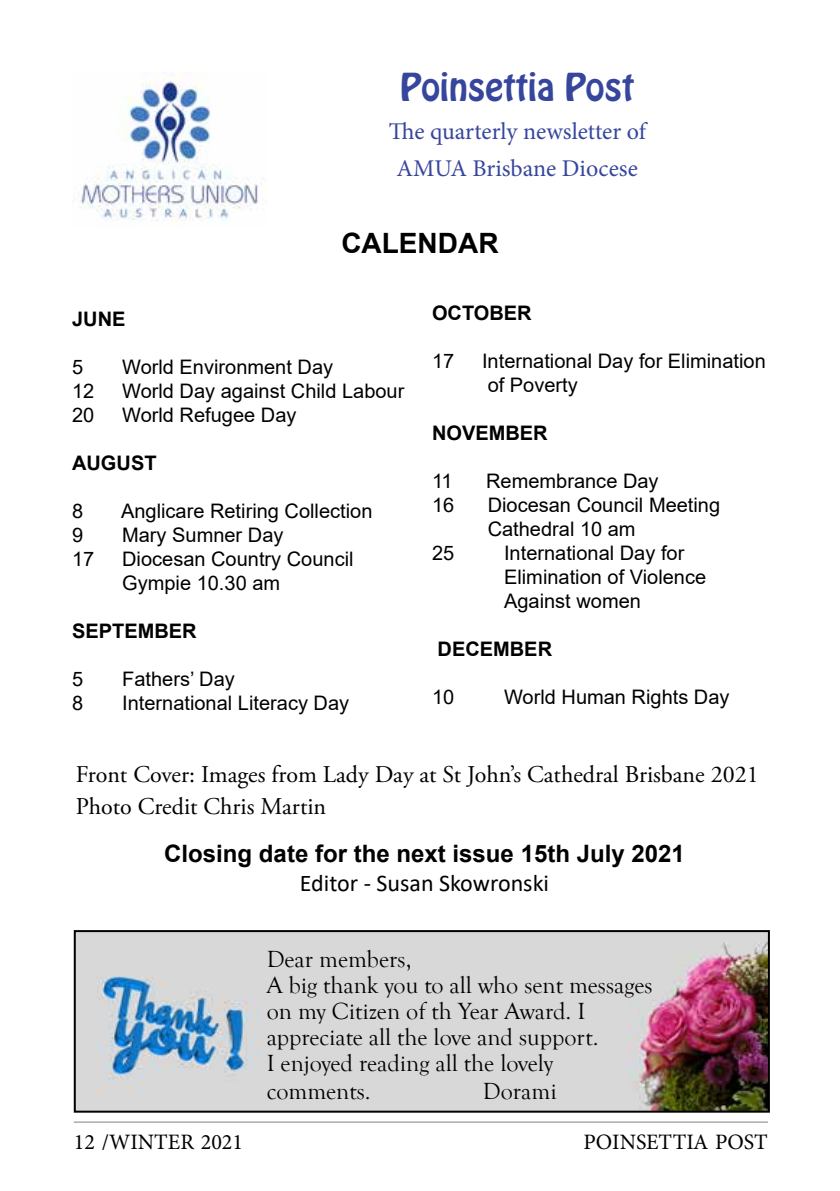
<style>
.page{position:relative;width:840px;height:1191px;background:#fff}
.page>*{position:absolute;margin:0;border:0;box-sizing:border-box;transform-origin:0 0}
.t1{font:34px "Hobo Std";color:#37469d}
.t2{font:700 28px "Arial";color:#000}
.t3{font:24px/26.4px "Goudy Old Style T";color:#000}
.t4{font:24px/32px "Adobe Garamond Pro";color:#000}
.t5{font:24px/37.6px "Minion Pro";color:#37469d;text-align:center}
.t6{font:700 24px "Arial";color:#000}
.t7{font:24px "Calibri";color:#000}
.t8{font:22px "Minion Pro";color:#000}
.t9{font:20px/24px "Arial";color:#000}
.t10{font:700 20px "Arial";color:#000}
</style>
<div class="page">
<hr style="left:74px;top:1121px;width:693px;height:1px;background:#7b8386">
<img style="left:72px;top:72px;width:192px;height:150px">
<img style="left:77px;top:933px;width:689px;height:176px">
<div style="left:74px;top:930px;width:695px;height:182px;border:2px solid #000"></div>
<h1 class="t1" style="left:400px;top:64px;width:235px">Poinsettia Post</h1>
<p class="t5" style="left:388px;top:112px;width:258px">The quarterly newsletter of<br>AMUA Brisbane Diocese</p>
<h2 class="t2" style="left:341px;top:224px;width:159px">CALENDAR</h2>
<p class="t10" style="left:72px;top:305px;width:55px">JUNE</p>
<p class="t9" style="left:72px;top:355px;width:13px">5</p>
<p class="t9" style="left:122px;top:355px;width:212px">World Environment Day</p>
<p class="t9" style="left:72px;top:379px;width:24px">12</p>
<p class="t9" style="left:122px;top:379px;width:283px">World Day against Child Labour</p>
<p class="t9" style="left:72px;top:403px;width:24px">20</p>
<p class="t9" style="left:122px;top:403px;width:176px">World Refugee Day</p>
<p class="t10" style="left:72px;top:449px;width:86px">AUGUST</p>
<p class="t9" style="left:72px;top:499px;width:13px">8</p>
<p class="t9" style="left:121px;top:499px;width:253px">Anglicare Retiring Collection</p>
<p class="t9" style="left:72px;top:523px;width:13px">9</p>
<p class="t9" style="left:122px;top:523px;width:163px">Mary Sumner Day</p>
<p class="t9" style="left:72px;top:547px;width:24px">17</p>
<p class="t9" style="left:122px;top:547px;width:233px">Diocesan Country Council<br>Gympie 10.30 am</p>
<p class="t10" style="left:72px;top:617px;width:126px">SEPTEMBER</p>
<p class="t9" style="left:72px;top:667px;width:13px">5</p>
<p class="t9" style="left:122px;top:667px;width:114px">Fathers’ Day</p>
<p class="t9" style="left:72px;top:691px;width:13px">8</p>
<p class="t9" style="left:122px;top:691px;width:228px">International Literacy Day</p>
<p class="t10" style="left:432px;top:299px;width:101px">OCTOB ER</p>
<p class="t9" style="left:432px;top:349px;width:24px">17</p>
<p class="t9" style="left:482px;top:349px;width:285px">International Day for Elimination of Poverty</p>
<p class="t10" style="left:432px;top:419px;width:117px">NOVEMBER</p>
<p class="t9" style="left:432px;top:469px;width:22px">11</p>
<p class="t9" style="left:486px;top:469px;width:174px">Remembrance Day</p>
<p class="t9" style="left:432px;top:493px;width:24px">16</p>
<p class="t9" style="left:487px;top:493px;width:234px">Diocesan Council Meeting<br>Cathedral 10 am</p>
<p class="t9" style="left:432px;top:541px;width:24px">25</p>
<p class="t9" style="left:504px;top:541px;width:203px">International Day for<br>Elimination of Violence<br>Against women</p>
<p class="t10" style="left:437px;top:635px;width:116px">DECEMBER</p>
<p class="t9" style="left:432px;top:685px;width:24px">10</p>
<p class="t9" style="left:504px;top:685px;width:227px">World Human Rights Day</p>
<p class="t4" style="left:76px;top:759px;width:684px">Front Cover: Images from Lady Day at St John’s Cathedral Brisbane 2021<br>Photo Credit Chris Martin</p>
<p class="t6" style="left:164px;top:837px;width:522px">Closing date for the next issue 15th July 2021</p>
<p class="t7" style="left:300px;top:866px;width:250px">Editor - Susan Skowronski</p>
<p class="t3" style="left:266px;top:946px;width:387px">Dear members,<br>A big thank you to all who sent messages on my Citizen of th Year Award. I appreciate all the love and support.<br>I enjoyed reading all the lovely comments.</p>
<p class="t3" style="left:482px;top:1078px;width:75px">Dorami</p>
<p class="t8" style="left:74px;top:1127px;width:171px">12 /WINTER 2021</p>
<p class="t8" style="left:583px;top:1127px;width:186px">POINSETTIA POST</p>
</div>
